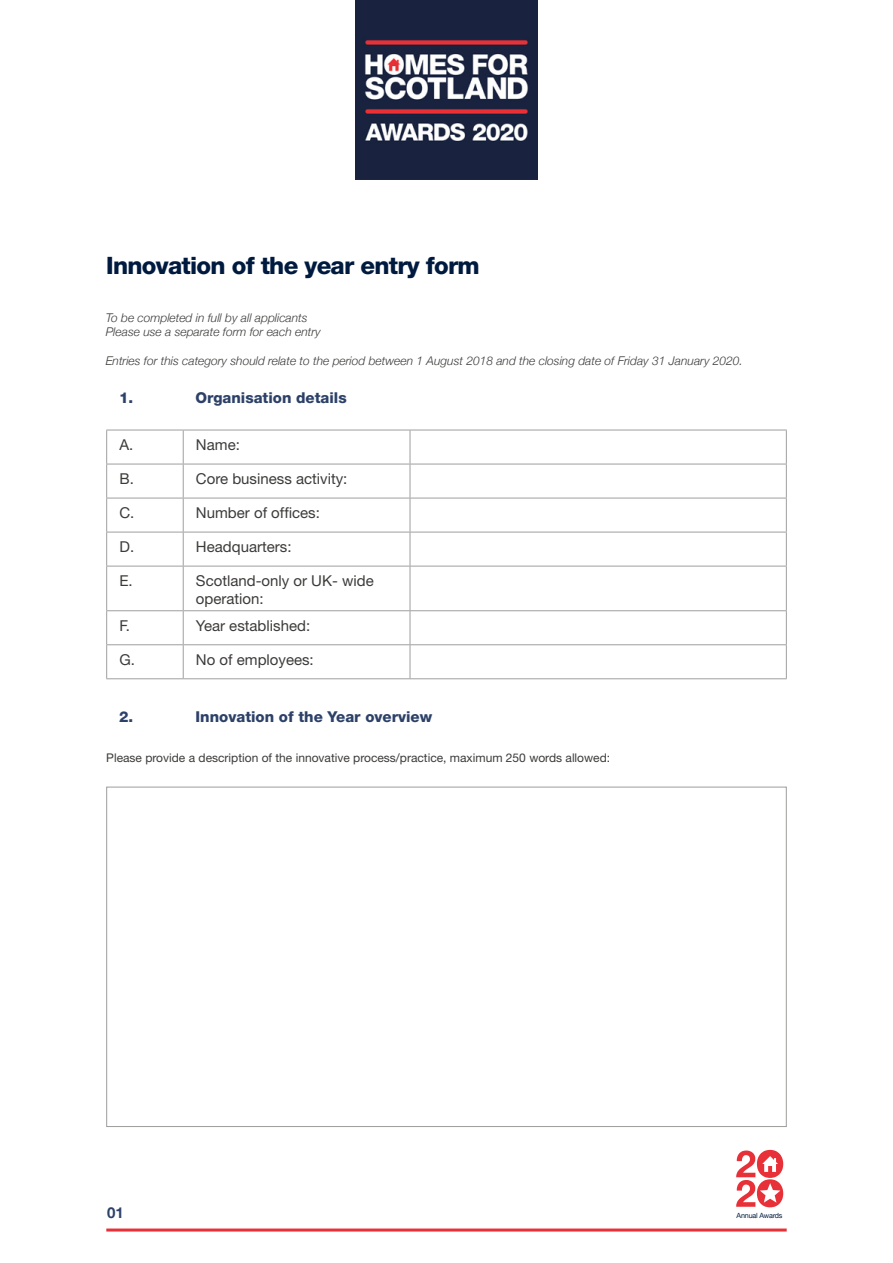
<style>
.page{position:relative;width:893px;height:1263px;background:#fff}
.page>*{position:absolute;margin:0;border:0;box-sizing:border-box;transform-origin:0 0}
.t1{font:800 24px "Helvetica Neue";letter-spacing:-.03em;color:#001a3f}
.t2{font:15px/18px "Helvetica Neue";color:#3c3b3a}
.t3{font:800 15px "Helvetica Neue";color:#2d4168}
.t4{font:700 15px "Helvetica Neue";color:#2d4168}
.t5{font:italic 300 12px "Helvetica Neue";color:#3c3b3a}
.t6{font:12px "Helvetica Neue";color:#3c3b3a}
.t7{font:7.2px "Helvetica Neue";letter-spacing:-.02em;color:#001a3f}
</style>
<div class="page">
<hr style="left:106px;top:430px;width:77px;height:1px;background:#9f9f9f">
<hr style="left:106px;top:430px;width:1px;height:34px;background:#9f9f9f">
<hr style="left:183px;top:430px;width:227px;height:1px;background:#9f9f9f">
<hr style="left:183px;top:430px;width:1px;height:34px;background:#9f9f9f">
<hr style="left:410px;top:430px;width:377px;height:1px;background:#9f9f9f">
<hr style="left:410px;top:430px;width:1px;height:34px;background:#9f9f9f">
<hr style="left:786px;top:430px;width:1px;height:34px;background:#9f9f9f">
<hr style="left:106px;top:464px;width:77px;height:1px;background:#9f9f9f">
<hr style="left:106px;top:464px;width:1px;height:34px;background:#9f9f9f">
<hr style="left:183px;top:464px;width:227px;height:1px;background:#9f9f9f">
<hr style="left:183px;top:464px;width:1px;height:34px;background:#9f9f9f">
<hr style="left:410px;top:464px;width:377px;height:1px;background:#9f9f9f">
<hr style="left:410px;top:464px;width:1px;height:34px;background:#9f9f9f">
<hr style="left:786px;top:464px;width:1px;height:34px;background:#9f9f9f">
<hr style="left:106px;top:498px;width:77px;height:1px;background:#9f9f9f">
<hr style="left:106px;top:498px;width:1px;height:34px;background:#9f9f9f">
<hr style="left:183px;top:498px;width:227px;height:1px;background:#9f9f9f">
<hr style="left:183px;top:498px;width:1px;height:34px;background:#9f9f9f">
<hr style="left:410px;top:498px;width:377px;height:1px;background:#9f9f9f">
<hr style="left:410px;top:498px;width:1px;height:34px;background:#9f9f9f">
<hr style="left:786px;top:498px;width:1px;height:34px;background:#9f9f9f">
<hr style="left:106px;top:532px;width:77px;height:1px;background:#9f9f9f">
<hr style="left:106px;top:532px;width:1px;height:34px;background:#9f9f9f">
<hr style="left:183px;top:532px;width:227px;height:1px;background:#9f9f9f">
<hr style="left:183px;top:532px;width:1px;height:34px;background:#9f9f9f">
<hr style="left:410px;top:532px;width:377px;height:1px;background:#9f9f9f">
<hr style="left:410px;top:532px;width:1px;height:34px;background:#9f9f9f">
<hr style="left:786px;top:532px;width:1px;height:34px;background:#9f9f9f">
<hr style="left:106px;top:566px;width:77px;height:1px;background:#9f9f9f">
<hr style="left:106px;top:566px;width:1px;height:44px;background:#9f9f9f">
<hr style="left:183px;top:566px;width:227px;height:1px;background:#9f9f9f">
<hr style="left:183px;top:566px;width:1px;height:44px;background:#9f9f9f">
<hr style="left:410px;top:566px;width:377px;height:1px;background:#9f9f9f">
<hr style="left:410px;top:566px;width:1px;height:44px;background:#9f9f9f">
<hr style="left:786px;top:566px;width:1px;height:44px;background:#9f9f9f">
<hr style="left:106px;top:610px;width:77px;height:1px;background:#9f9f9f">
<hr style="left:106px;top:611px;width:1px;height:33px;background:#9f9f9f">
<hr style="left:183px;top:610px;width:227px;height:1px;background:#9f9f9f">
<hr style="left:183px;top:611px;width:1px;height:33px;background:#9f9f9f">
<hr style="left:410px;top:610px;width:377px;height:1px;background:#9f9f9f">
<hr style="left:410px;top:611px;width:1px;height:33px;background:#9f9f9f">
<hr style="left:786px;top:611px;width:1px;height:33px;background:#9f9f9f">
<hr style="left:106px;top:644px;width:77px;height:1px;background:#9f9f9f">
<hr style="left:106px;top:645px;width:1px;height:33px;background:#9f9f9f">
<hr style="left:183px;top:644px;width:227px;height:1px;background:#9f9f9f">
<hr style="left:183px;top:645px;width:1px;height:33px;background:#9f9f9f">
<hr style="left:410px;top:644px;width:377px;height:1px;background:#9f9f9f">
<hr style="left:410px;top:645px;width:1px;height:33px;background:#9f9f9f">
<hr style="left:786px;top:645px;width:1px;height:33px;background:#9f9f9f">
<hr style="left:106px;top:678px;width:77px;height:1px;background:#9f9f9f">
<hr style="left:183px;top:678px;width:227px;height:1px;background:#9f9f9f">
<hr style="left:410px;top:678px;width:377px;height:1px;background:#9f9f9f">
<img style="left:355px;top:0;width:183px;height:179px">
<svg style="left:736px;top:1150px;width:47px;height:57px"></svg>
<hr style="left:106px;top:1228px;width:681px;height:3px;background:#e73037">
<p class="t1" style="left:106px;top:251px;width:375px">Innovation of the year entry form</p>
<p class="t5" style="left:106px;top:308px;width:203px">To be completed in full by all applicants</p>
<p class="t5" style="left:106px;top:322px;width:216px">Please use a separate form for each entry</p>
<p class="t5" style="left:106px;top:351px;width:639px">Entries for this category should relate to the period between 1 August 2018 and the closing date of Friday 31 January 2020.</p>
<p class="t3" style="left:119px;top:388px;width:16px">1.</p>
<p class="t3" style="left:196px;top:388px;width:153px">Organisation details</p>
<p class="t2" style="left:119px;top:436px;width:15px">A.</p>
<p class="t2" style="left:196px;top:436px;width:45px">Name:</p>
<p class="t2" style="left:119px;top:470px;width:16px">B.</p>
<p class="t2" style="left:196px;top:470px;width:153px">Core business activity:</p>
<p class="t2" style="left:119px;top:504px;width:16px">C.</p>
<p class="t2" style="left:196px;top:504px;width:125px">Number of offices:</p>
<p class="t2" style="left:119px;top:538px;width:16px">D.</p>
<p class="t2" style="left:196px;top:538px;width:97px">Headquarters:</p>
<p class="t2" style="left:119px;top:572px;width:15px">E.</p>
<p class="t2" style="left:196px;top:572px;width:179px">Scotland-only or UK- wide operation:</p>
<p class="t2" style="left:119px;top:616px;width:12px">F.</p>
<p class="t2" style="left:196px;top:616px;width:116px">Year established:</p>
<p class="t2" style="left:119px;top:650px;width:17px">G.</p>
<p class="t2" style="left:196px;top:650px;width:119px">No of employees:</p>
<p class="t3" style="left:119px;top:707px;width:16px">2.</p>
<p class="t3" style="left:196px;top:707px;width:238px">Innovation of the Year overview</p>
<p class="t6" style="left:106px;top:751px;width:505px">Please provide a description of the innovative process/practice, maximum 250 words allowed:</p>
<p class="t4" style="left:107px;top:1201px;width:18px">01</p>
<p class="t7" style="left:736px;top:1210px;width:48px">Annual Awards</p>
</div>
